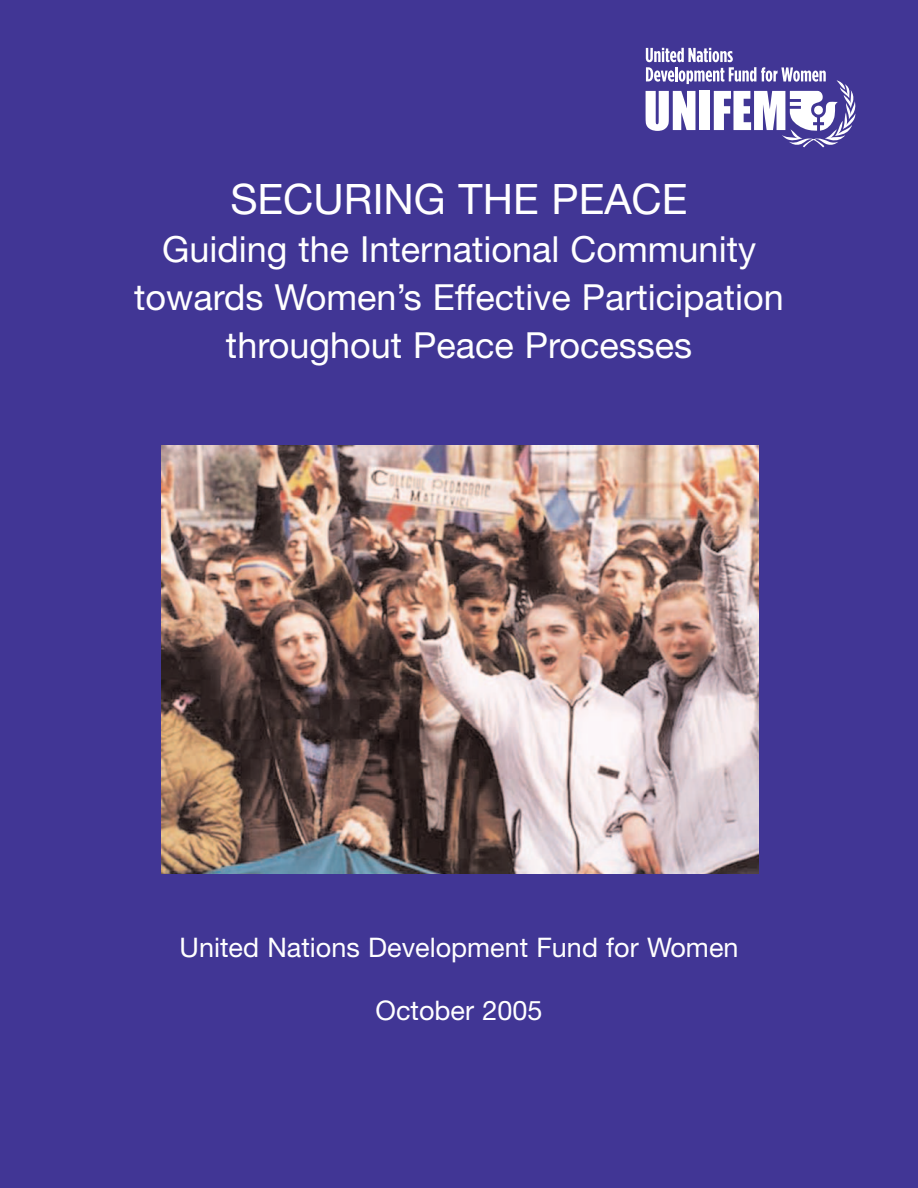
<style>
.page{position:relative;width:918px;height:1188px;background:#413695}
.page>*{position:absolute;margin:0;border:0;box-sizing:border-box;transform-origin:0 0}
.t1{font:42px "Helvetica Neue";color:#fff}
.t2{font:36px/48px "Helvetica Neue";color:#fff;text-align:center}
.t3{font:27px "Helvetica Neue";color:#fff}
</style>
<div class="page">
<img style="left:162px;top:446px;width:597px;height:428px">
<svg style="left:646px;top:48px;width:209px;height:99px"></svg>
<p class="t1" style="left:230px;top:184px;width:459px">SECURING THE PEACE</p>
<p class="t2" style="left:134px;top:229px;width:651px">Guiding the International Community towards Women’s Effective Participation throughout Peace Processes</p>
<p class="t3" style="left:180px;top:938px;width:560px">United Nations Development Fund for Women</p>
<p class="t3" style="left:376px;top:1001px;width:168px">October 2005</p>
</div>
